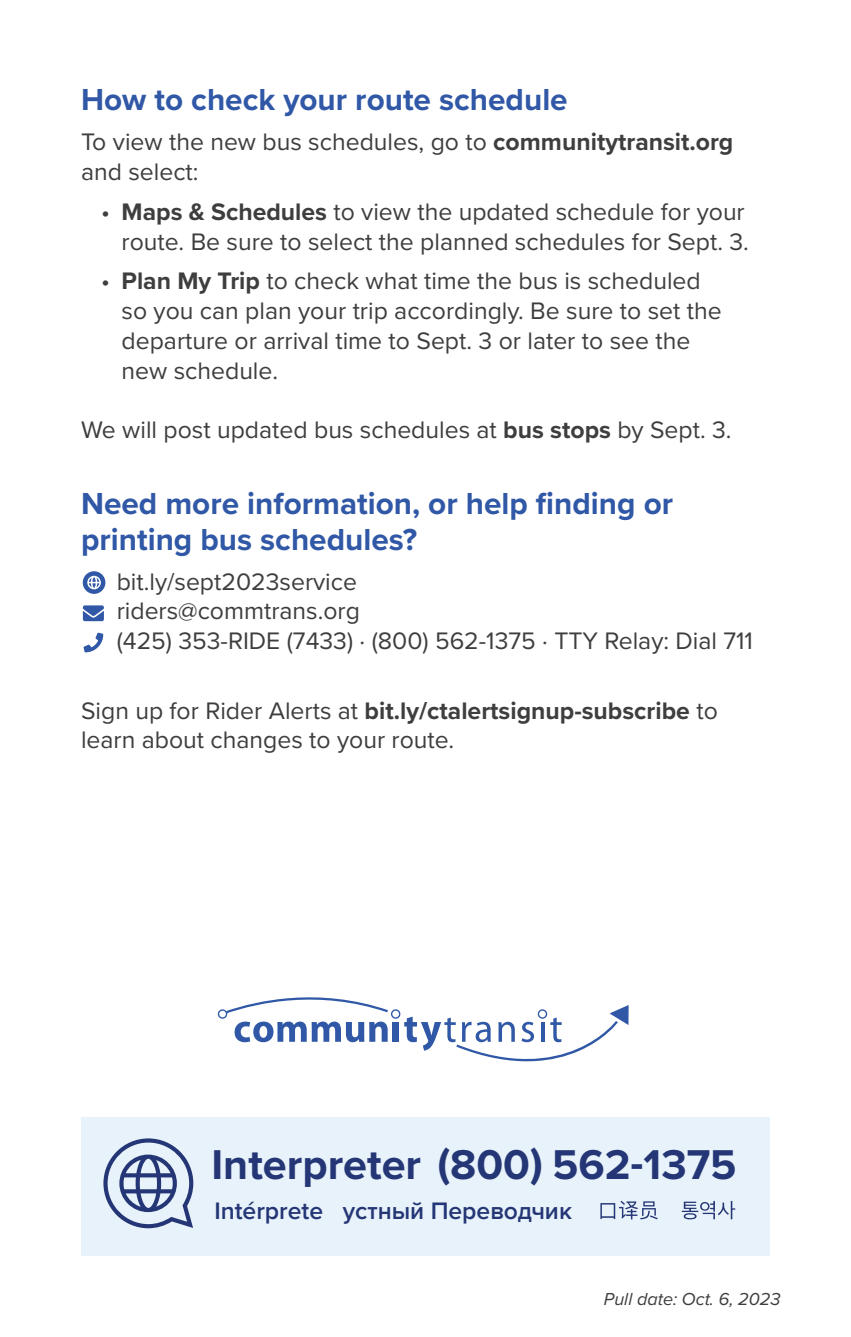
<style>
.page{position:relative;width:851px;height:1337px;background:#fff}
.page>*{position:absolute;margin:0;border:0;box-sizing:border-box;transform-origin:0 0}
.t1{font:700 43.2px "Proxima Nova";color:#243675}
.t2{font:700 31.5px/36px "Proxima Nova";color:#3058a6}
.t3{font:24.75px/29.7px "Proxima Nova";color:#3e3e3f}
.t4{font:600 24.75px "Proxima Nova";color:#243675}
.t5{font:italic 18px "Proxima Nova";color:#3e3e3f}
.s1{font-weight:700}
</style>
<div class="page">
<svg style="left:83px;top:605px;width:21px;height:16px"></svg>
<svg style="left:84px;top:632px;width:19px;height:20px"></svg>
<svg style="left:83px;top:571px;width:22px;height:23px"></svg>
<div style="left:81px;top:1116px;width:689px;height:139px;background:#e8f2fa"></div>
<svg style="left:103px;top:1138px;width:90px;height:90px"></svg>
<svg style="left:600px;top:1200px;width:57px;height:19px"></svg>
<svg style="left:681px;top:1200px;width:54px;height:19px"></svg>
<svg style="left:218px;top:997px;width:410px;height:65px"></svg>
<p class="t2" style="left:81px;top:81px;width:488px">How to check your route schedule</p>
<p class="t3" style="left:81px;top:126px;width:654px">To view the new bus schedules, go to <span class="s1">communitytransit.org </span>and select:</p>
<p class="t3" style="left:101px;top:196px;width:649px;text-align:right">• <span class="s1">Maps &amp; Schedules</span> to view the updated schedule for your route. Be sure to select the planned schedules for Sept. 3.</p>
<p class="t3" style="left:122px;top:265px;width:601px;text-indent:-20px">• <span class="s1">Plan My Trip</span> to check what time the bus is scheduled so you can plan your trip accordingly. Be sure to set the departure or arrival time to Sept. 3 or later to see the new schedule.</p>
<p class="t3" style="left:81px;top:414px;width:652px">We will post updated bus schedules at <span class="s1">bus stops</span> by Sept. 3.</p>
<p class="t2" style="left:81px;top:484px;width:593px">Need more information, or help finding or printing bus schedules?</p>
<p class="t3" style="left:117px;top:565px;width:242px">bit.ly/sept2023service</p>
<p class="t3" style="left:117px;top:595px;width:245px">riders@commtrans.org</p>
<p class="t3" style="left:117px;top:625px;width:637px">(425) 353-RIDE (7433) · (800) 562-1375 · TTY Relay: Dial 711</p>
<p class="t3" style="left:81px;top:694px;width:638px">Sign up for Rider Alerts at <span class="s1">bit.ly/ctalertsignup-subscribe</span> to learn about changes to your route.</p>
<p class="t1" style="left:211px;top:1132px;width:526px">Interpreter (800) 562-1375</p>
<p class="t4" style="left:214px;top:1191px;width:110px">Intérprete</p>
<p class="t4" style="left:343px;top:1191px;width:231px">устный Переводчик</p>
<p class="t5" style="left:603px;top:1285px;width:178px">Pull date: Oct. 6, 2023</p>
</div>
